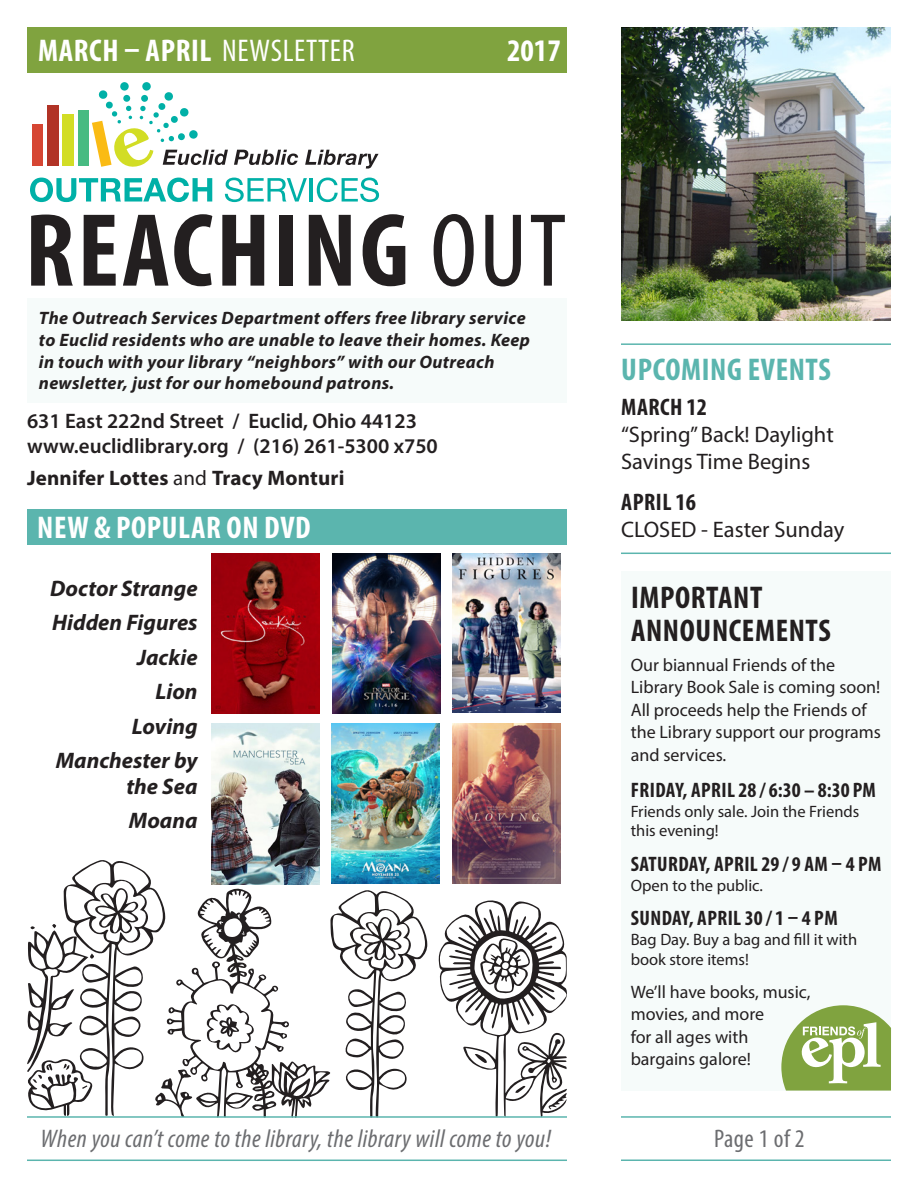
<style>
.page{position:relative;width:918px;height:1188px;background:#fff}
.page>*{position:absolute;margin:0;border:0;box-sizing:border-box;transform-origin:0 0}
.t1{font:700 condensed 105px "Myriad Pro";letter-spacing:.03em;color:#231f20}
.t2{font:700 condensed 31.5px "Myriad Pro";letter-spacing:.02em;color:#fff}
.t3{font:700 condensed 31.5px "Myriad Pro";letter-spacing:.02em;color:#231f20}
.t4{font:700 condensed 31.5px "Myriad Pro";letter-spacing:.02em;color:#5bb5ae}
.t5{font:italic condensed 25.5px "Myriad Pro";letter-spacing:.02em;color:#6c6d70}
.t6{font:condensed 25.5px "Myriad Pro";letter-spacing:.02em;color:#6c6d70}
.t7{font:700 condensed 24px "Myriad Pro";letter-spacing:.02em;color:#231f20}
.t8{font:italic 700 22.5px/25.5px "Myriad Pro";color:#231f20;text-align:right}
.t9{font:22.5px/27px "Myriad Pro";color:#231f20}
.t10{font:600 21px "Myriad Pro";color:#231f20}
.t11{font:700 condensed 21px "Myriad Pro";letter-spacing:.02em;color:#231f20}
.t12{font:700 21px "Myriad Pro";letter-spacing:.01em;color:#231f20}
.t13{font:italic 700 18px/21.6px "Myriad Pro";letter-spacing:.02em;color:#231f20}
.t14{font:18px/22.5px "Myriad Pro";color:#231f20}
.t15{font:16.5px/19.8px "Myriad Pro";color:#231f20}
.s1{font-weight:400}
</style>
<div class="page">
<svg style="left:438px;top:900px;width:129px;height:216px"></svg>
<svg style="left:27px;top:859px;width:400px;height:257px"></svg>
<div style="left:27px;top:298px;width:540px;height:105px;background:#f6fbfa"></div>
<hr style="left:27px;top:1160px;width:540px;height:1px;background:#5bb5ae">
<hr style="left:27px;top:1116px;width:540px;height:2px;background:#5bb5ae">
<img style="left:621px;top:27px;width:270px;height:294px">
<hr style="left:621px;top:343px;width:270px;height:2px;background:#5bb5ae">
<hr style="left:621px;top:553px;width:270px;height:1px;background:#5bb5ae">
<div style="left:621px;top:571px;width:270px;height:520px;background:#f6fbfa"></div>
<hr style="left:621px;top:1160px;width:270px;height:1px;background:#5bb5ae">
<hr style="left:621px;top:1116px;width:270px;height:2px;background:#5bb5ae">
<div style="left:27px;top:27px;width:540px;height:45px;background:#80a33f"></div>
<svg style="left:30px;top:178px;width:182px;height:24px"></svg>
<svg style="left:225px;top:178px;width:82px;height:24px"></svg>
<hr style="left:310px;top:178px;width:3px;height:24px;background:#00b0a7">
<svg style="left:317px;top:178px;width:62px;height:24px"></svg>
<svg style="left:234px;top:150px;width:64px;height:15px"></svg>
<svg style="left:305px;top:150px;width:74px;height:19px"></svg>
<div style="left:120px;top:82px;width:9px;height:9px;background:#00b0a7;border-radius:4px"></div>
<div style="left:142px;top:82px;width:9px;height:9px;background:#00b0a7;border-radius:4px"></div>
<div style="left:47px;top:105px;width:12px;height:61px;background:#b13326"></div>
<div style="left:62px;top:114px;width:12px;height:52px;background:#d2dd25"></div>
<div style="left:78px;top:111px;width:11px;height:55px;background:#47bb82"></div>
<svg style="left:92px;top:90px;width:136px;height:77px"></svg>
<div style="left:32px;top:125px;width:11px;height:41px;background:#d64633"></div>
<div style="left:27px;top:509px;width:540px;height:36px;background:#5bb5ae"></div>
<svg style="left:781px;top:1005px;width:110px;height:86px"></svg>
<img style="left:333px;top:554px;width:108px;height:160px">
<img style="left:453px;top:554px;width:108px;height:159px">
<img style="left:212px;top:553px;width:108px;height:160px">
<img style="left:453px;top:724px;width:108px;height:160px">
<img style="left:212px;top:724px;width:108px;height:161px">
<img style="left:332px;top:723px;width:108px;height:160px">
<p class="t2" style="left:38px;top:31px;width:318px">MARCH – APRIL <span class="s1">NEWSLETTER</span></p>
<p class="t2" style="left:507px;top:31px;width:55px">2017</p>
<p class="t1" style="left:25px;top:185px;width:543px">REACHING <span class="s1">OUT</span></p>
<p class="t13" style="left:39px;top:307px;width:493px">The Outreach Services Department offers free library service to Euclid residents who are unable to leave their homes. Keep in touch with your library “neighbors” with our Outreach newsletter, just for our homebound patrons.</p>
<p class="t10" style="left:27px;top:408px;width:392px">631 East 222nd Street / Euclid, Ohio 44123</p>
<p class="t10" style="left:27px;top:433px;width:412px">www.euclidlibrary.org / (216) 261-5300 x750</p>
<p class="t12" style="left:27px;top:464px;width:319px">Jennifer Lottes <span class="s1">and</span> Tracy Monturi</p>
<p class="t2" style="left:37px;top:508px;width:275px">NEW &amp; POPULAR ON DVD</p>
<p class="t8" style="left:50px;top:575px;width:149px">Doctor Strange</p>
<p class="t8" style="left:52px;top:609px;width:147px">Hidden Figures</p>
<p class="t8" style="left:137px;top:644px;width:62px">Jackie</p>
<p class="t8" style="left:155px;top:678px;width:44px">Lion</p>
<p class="t8" style="left:132px;top:713px;width:67px">Loving</p>
<p class="t8" style="left:56px;top:747px;width:143px">Manchester by the Sea</p>
<p class="t8" style="left:129px;top:807px;width:70px">Moana</p>
<p class="t4" style="left:621px;top:350px;width:211px">UPCOMING EVENTS</p>
<p class="t7" style="left:621px;top:392px;width:87px">MARCH 12</p>
<p class="t9" style="left:621px;top:420px;width:214px">“Spring” Back! Daylight<br>Savings Time Begins</p>
<p class="t7" style="left:621px;top:487px;width:76px">APRIL 16</p>
<p class="t9" style="left:621px;top:515px;width:225px">CLOSED - Easter Sunday</p>
<p class="t3" style="left:631px;top:578px;width:133px">IMPORTANT</p>
<p class="t3" style="left:631px;top:611px;width:201px">ANNOUNCEMENTS</p>
<p class="t14" style="left:631px;top:653px;width:252px">Our biannual Friends of the<br>Library Book Sale is coming soon!<br>All proceeds help the Friends of the Library support our programs and services.</p>
<p class="t11" style="left:631px;top:777px;width:247px">FRIDAY, APRIL 28 / 6:30 – 8:30 PM</p>
<p class="t15" style="left:631px;top:801px;width:230px">Friends only sale. Join the Friends this evening!</p>
<p class="t11" style="left:631px;top:851px;width:252px">SATURDAY, APRIL 29 / 9 AM – 4 PM</p>
<p class="t15" style="left:631px;top:875px;width:134px">Open to the public.</p>
<p class="t11" style="left:631px;top:905px;width:208px">SUNDAY, APRIL 30 / 1 – 4 PM</p>
<p class="t15" style="left:631px;top:929px;width:228px">Bag Day. Buy a bag and fill it with book store items!</p>
<p class="t14" style="left:631px;top:980px;width:181px">We’ll have books, music,</p>
<p class="t14" style="left:631px;top:1003px;width:135px">movies, and more</p>
<p class="t14" style="left:631px;top:1025px;width:119px">for all ages with</p>
<p class="t14" style="left:631px;top:1048px;width:122px">bargains galore!</p>
<p class="t5" style="left:41px;top:1123px;width:512px">When you can’t come to the library, the library will come to you!</p>
<p class="t6" style="left:714px;top:1123px;width:92px">Page 1 of 2</p>
</div>
